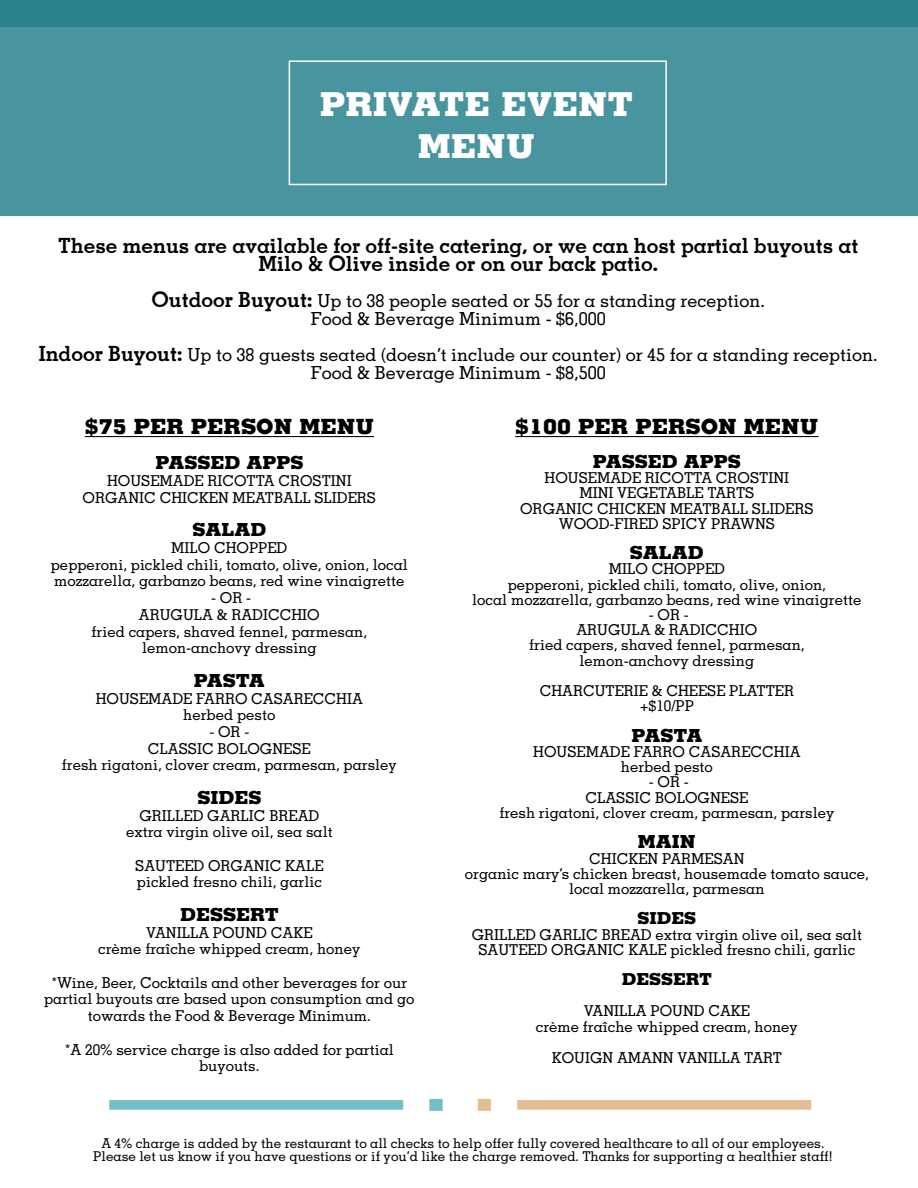
<style>
.page{position:relative;width:918px;height:1188px;background:#fff}
.page>*{position:absolute;margin:0;border:0;box-sizing:border-box;transform-origin:0 0}
.t1{font:800 33px/42.8px "Memphis";color:#fff;text-align:center}
.t2{font:700 21px/18px "Memphis";color:#000;text-align:center}
.t3{font:800 21px "Memphis";color:#000}
.t4{font:500 18px/18px "Memphis";color:#000;text-align:center}
.t5{font:800 18px "Memphis";color:#000}
.t6{font:800 16.5px "Memphis";color:#000}
.t7{font:500 15px/15.1px "Memphis";color:#000;text-align:center}
.t8{font:500 13.5px/13px "Memphis";color:#000;text-align:center}
.s1{font-weight:700;font-size:21px}
</style>
<div class="page">
<div style="left:0;top:0;width:918px;height:216px;background:#48959f"></div>
<div style="left:0;top:0;width:918px;height:27px;background:#2c818e"></div>
<hr style="left:85px;top:436px;width:289px;height:1px;background:#000">
<div style="left:289px;top:60px;width:378px;height:125px;border:2px solid #fff"></div>
<hr style="left:515px;top:436px;width:304px;height:1px;background:#000">
<svg style="left:109px;top:1099px;width:334px;height:12px"></svg>
<svg style="left:478px;top:1099px;width:333px;height:12px"></svg>
<h1 class="t1" style="left:320px;top:85px;width:315px">PRIVATE EVENT<br>MENU</h1>
<h2 class="t2" style="left:58px;top:237px;width:802px">These menus are available for off-site catering, or we can host partial buyouts at<br>Milo &amp; Olive inside or on our back patio.</h2>
<p class="t4" style="left:151px;top:293px;width:615px"><span class="s1">Outdoor Buyout:</span> Up to 38 people seated or 55 for a standing reception.<br>Food &amp; Beverage Minimum - $6,000</p>
<p class="t4" style="left:39px;top:347px;width:840px"><span class="s1">Indoor Buyout:</span> Up to 38 guests seated (doesn’t include our counter) or 45 for a standing reception.<br>Food &amp; Beverage Minimum - $8,500</p>
<h2 class="t3" style="left:85px;top:418px;width:291px">$75 PER PERSON MENU</h2>
<p class="t5" style="left:155px;top:455px;width:150px">PASSED APPS</p>
<p class="t7" style="left:83px;top:474px;width:295px;line-height:16.6px">HOUSEMADE RICOTTA CROSTINI<br>ORGANIC CHICKEN MEATBALL SLIDERS</p>
<p class="t5" style="left:192px;top:522px;width:75px">SALAD</p>
<p class="t7" style="left:51px;top:541px;width:359px;line-height:16.8px">MILO CHOPPED<br>pepperoni, pickled chili, tomato, olive, onion, local mozzarella, garbanzo beans, red wine vinaigrette</p>
<p class="t7" style="left:92px;top:591px;width:277px;line-height:16.8px">- OR -<br>ARUGULA &amp; RADICCHIO<br>fried capers, shaved fennel, parmesan, lemon-anchovy dressing</p>
<p class="t5" style="left:194px;top:673px;width:73px">PASTA</p>
<p class="t7" style="left:96px;top:691px;width:269px;line-height:16.6px">HOUSEMADE FARRO CASARECCHIA herbed pesto</p>
<p class="t7" style="left:62px;top:725px;width:337px;line-height:16.6px">- OR -<br>CLASSIC BOLOGNESE<br>fresh rigatoni, clover cream, parmesan, parsley</p>
<p class="t5" style="left:197px;top:790px;width:65px">SIDES</p>
<p class="t7" style="left:126px;top:808px;width:208px;line-height:16.6px">GRILLED GARLIC BREAD extra virgin olive oil, sea salt</p>
<p class="t7" style="left:135px;top:859px;width:190px;line-height:16.6px;text-align:left">SAUTEED ORGANIC KALE pickled fresno chili, garlic</p>
<p class="t5" style="left:180px;top:907px;width:100px">DESSERT</p>
<p class="t7" style="left:98px;top:925px;width:264px;line-height:16.6px">VANILLA POUND CAKE<br>crème fraîche whipped cream, honey</p>
<p class="t7" style="left:44px;top:976px;width:372px;line-height:16.6px">*Wine, Beer, Cocktails and other beverages for our partial buyouts are based upon consumption and go towards the Food &amp; Beverage Minimum.</p>
<p class="t7" style="left:65px;top:1043px;width:331px;line-height:16.6px">*A 20% service charge is also added for partial buyouts.</p>
<h2 class="t3" style="left:515px;top:418px;width:305px">$100 PER PERSON MENU</h2>
<p class="t5" style="left:593px;top:454px;width:150px">PASSED APPS</p>
<p class="t7" style="left:520px;top:472px;width:295px">HOUSEMADE RICOTTA CROSTINI<br>MINI VEGETABLE TARTS<br>ORGANIC CHICKEN MEATBALL SLIDERS<br>WOOD-FIRED SPICY PRAWNS</p>
<p class="t5" style="left:630px;top:545px;width:75px">SALAD</p>
<p class="t7" style="left:472px;top:563px;width:391px">MILO CHOPPED<br>pepperoni, pickled chili, tomato, olive, onion,<br>local mozzarella, garbanzo beans, red wine vinaigrette</p>
<p class="t7" style="left:529px;top:609px;width:277px">- OR -<br>ARUGULA &amp; RADICCHIO<br>fried capers, shaved fennel, parmesan, lemon-anchovy dressing</p>
<p class="t7" style="left:540px;top:685px;width:256px">CHARCUTERIE &amp; CHEESE PLATTER +$10/PP</p>
<p class="t5" style="left:631px;top:728px;width:73px">PASTA</p>
<p class="t7" style="left:533px;top:746px;width:269px">HOUSEMADE FARRO CASARECCHIA herbed pesto</p>
<p class="t7" style="left:499px;top:776px;width:337px">- OR -<br>CLASSIC BOLOGNESE<br>fresh rigatoni, clover cream, parmesan, parsley</p>
<p class="t5" style="left:638px;top:834px;width:59px">MAIN</p>
<p class="t7" style="left:465px;top:852px;width:405px">CHICKEN PARMESAN<br>organic mary’s chicken breast, housemade tomato sauce, local mozzarella, parmesan</p>
<p class="t6" style="left:638px;top:912px;width:60px">SIDES</p>
<p class="t7" style="left:472px;top:928px;width:392px">GRILLED GARLIC BREAD extra virgin olive oil, sea salt<br>SAUTEED ORGANIC KALE pickled fresno chili, garlic</p>
<p class="t6" style="left:622px;top:972px;width:92px">DESSERT</p>
<p class="t7" style="left:536px;top:1004px;width:264px;line-height:16.6px">VANILLA POUND CAKE<br>crème fraîche whipped cream, honey</p>
<p class="t7" style="left:552px;top:1051px;width:232px">KOUIGN AMANN VANILLA TART</p>
<p class="t8" style="left:93px;top:1138px;width:741px">A 4% charge is added by the restaurant to all checks to help offer fully covered healthcare to all of our employees.<br>Please let us know if you have questions or if you’d like the charge removed. Thanks for supporting a healthier staff!</p>
</div>
